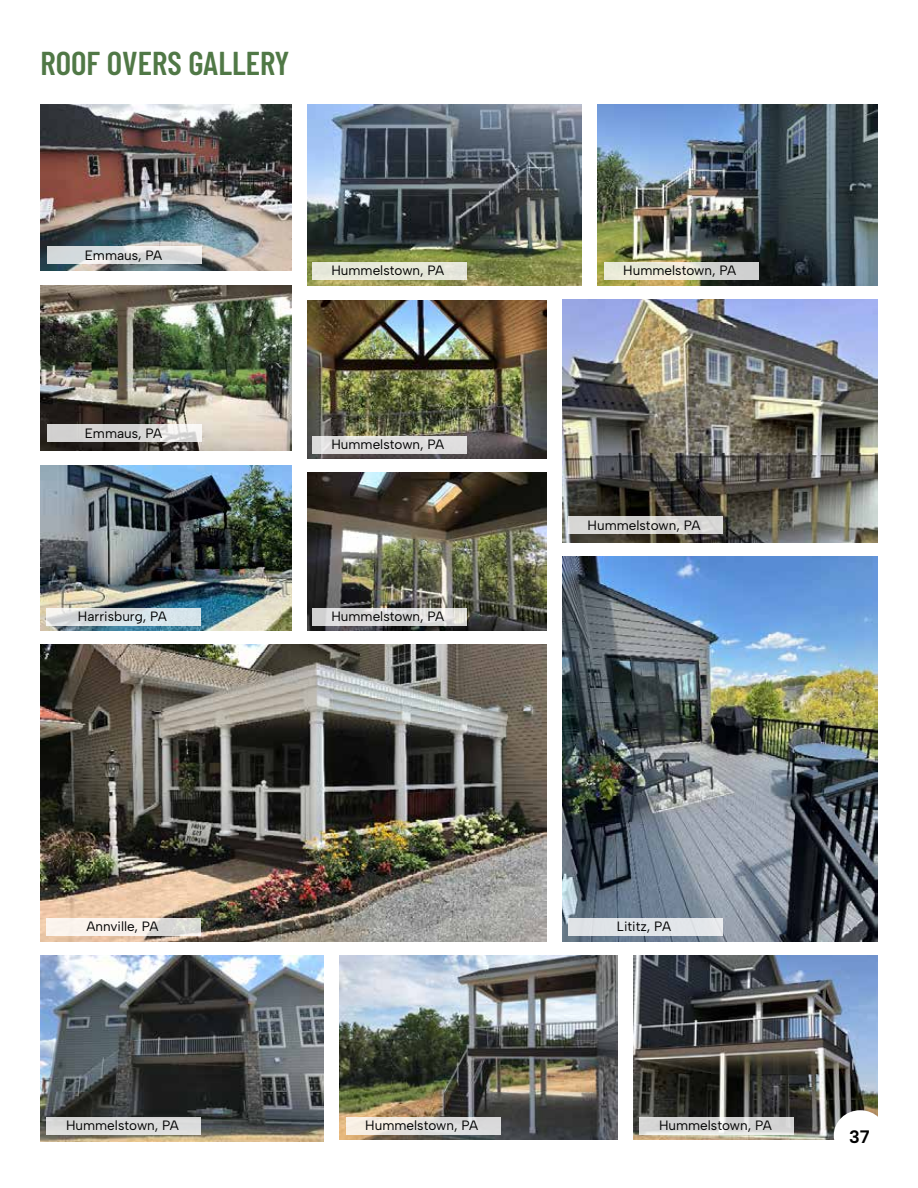
<style>
.page{position:relative;width:918px;height:1188px;background:#fff}
.page>*{position:absolute;margin:0;border:0;box-sizing:border-box;transform-origin:0 0}
.t1{font:600 33px "Barlow Condensed";color:#507846}
.t2{font:18px "Albert Sans";color:#000}
.t3{font:13.5px "Albert Sans";color:#000}
</style>
<div class="page">
<img style="left:562px;top:556px;width:316px;height:386px">
<img style="left:41px;top:465px;width:251px;height:165px">
<img style="left:40px;top:644px;width:506px;height:298px">
<img style="left:41px;top:285px;width:251px;height:165px">
<img style="left:597px;top:104px;width:281px;height:182px">
<img style="left:40px;top:104px;width:252px;height:167px">
<img style="left:307px;top:300px;width:239px;height:159px">
<img style="left:307px;top:472px;width:239px;height:158px">
<img style="left:307px;top:104px;width:274px;height:182px">
<img style="left:562px;top:300px;width:316px;height:242px">
<img style="left:634px;top:955px;width:244px;height:185px">
<img style="left:340px;top:955px;width:278px;height:185px">
<img style="left:40px;top:955px;width:283px;height:187px">
<svg style="left:48px;top:247px;width:154px;height:17px;background:#dcdedf"></svg>
<div style="left:312px;top:262px;width:155px;height:18px;background:#e6e8da"></div>
<svg style="left:604px;top:262px;width:154px;height:18px;background:#e1e1d6"></svg>
<svg style="left:48px;top:425px;width:154px;height:17px;background:#d9d8d7"></svg>
<div style="left:312px;top:436px;width:155px;height:17px;background:#dfdddd"></div>
<svg style="left:46px;top:609px;width:155px;height:17px;background:#d7dfe3"></svg>
<svg style="left:312px;top:609px;width:155px;height:17px;background:#dbdad9"></svg>
<div style="left:568px;top:517px;width:155px;height:17px;background:#d7d6d4"></div>
<svg style="left:46px;top:918px;width:155px;height:17px;background:#f0ebe6"></svg>
<div style="left:46px;top:1117px;width:155px;height:17px;background:#dbdcdb"></div>
<div style="left:346px;top:1117px;width:154px;height:17px;background:linear-gradient(to right,#faf0e4,#d3d6da)"></div>
<svg style="left:639px;top:1117px;width:155px;height:17px;background:#d8d8d8"></svg>
<div style="left:568px;top:918px;width:155px;height:17px;background:#e1e5e9"></div>
<div style="left:834px;top:1110px;width:53px;height:51px;background:#fff;border-radius:50%"></div>
<h1 class="t1" style="left:40px;top:40px;width:251px">ROOF OVERS GALLERY</h1>
<p class="t3" style="left:85px;top:247px;width:79px">Emmaus, PA</p>
<p class="t3" style="left:85px;top:425px;width:79px">Emmaus, PA</p>
<p class="t3" style="left:331px;top:262px;width:114px">Hummelstown, PA</p>
<p class="t3" style="left:623px;top:262px;width:114px">Hummelstown, PA</p>
<p class="t3" style="left:331px;top:436px;width:114px">Hummelstown, PA</p>
<p class="t3" style="left:588px;top:517px;width:114px">Hummelstown, PA</p>
<p class="t3" style="left:78px;top:608px;width:91px">Harrisburg, PA</p>
<p class="t3" style="left:331px;top:608px;width:114px">Hummelstown, PA</p>
<p class="t3" style="left:86px;top:918px;width:74px">Annville, PA</p>
<p class="t3" style="left:617px;top:918px;width:56px">Lititz, PA</p>
<p class="t3" style="left:66px;top:1117px;width:114px">Hummelstown, PA</p>
<p class="t3" style="left:365px;top:1117px;width:114px">Hummelstown, PA</p>
<p class="t3" style="left:659px;top:1117px;width:114px">Hummelstown, PA</p>
<h2 class="t2" style="left:849px;top:1126px;width:22px">37</h2>
</div>
